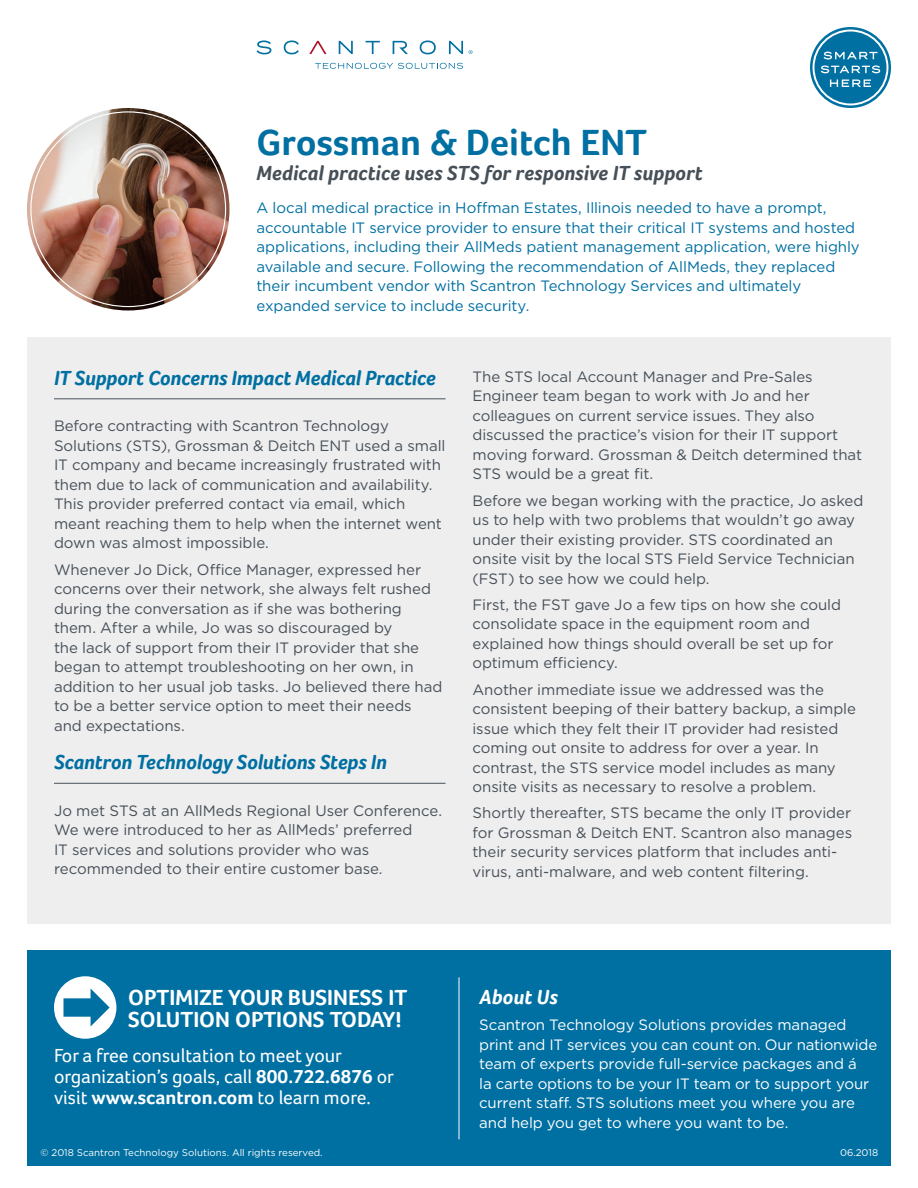
<style>
.page{position:relative;width:918px;height:1188px;background:#fff}
.page>*{position:absolute;margin:0;border:0;box-sizing:border-box;transform-origin:0 0}
.t1{font:700 37.5px "Foco";color:#006fa1}
.t2{font:700 22.5px/22.5px "Foco";color:#fff}
.t3{font:italic 700 21px "Foco";letter-spacing:-.01em;color:#006fa1}
.t4{font:italic 700 21px "Foco";color:#475058}
.t5{font:italic 700 21px "Foco";color:#fff}
.t6{font:19.5px/21px "Foco";color:#fff}
.t7{font:15px/19.5px "Gotham";letter-spacing:-.005em;color:#475058}
.t8{font:15px/19.5px "Gotham";letter-spacing:-.005em;color:#006fa1}
.t9{font:15px/19.5px "Gotham";letter-spacing:-.01em;color:#fff}
.t10{font:9.75px "Gotham";color:#fff}
.s1{font-weight:700}
</style>
<div class="page">
<div style="left:27px;top:338px;width:864px;height:586px;background:#eeeeef"></div>
<div style="left:27px;top:950px;width:864px;height:216px;background:#006fa1"></div>
<svg style="left:54px;top:976px;width:62px;height:63px"></svg>
<hr style="left:459px;top:977px;width:1px;height:162px;background:#fff">
<svg style="left:810px;top:27px;width:81px;height:81px"></svg>
<svg style="left:257px;top:40px;width:206px;height:14px"></svg>
<svg style="left:315px;top:63px;width:148px;height:6px"></svg>
<svg style="left:469px;top:50px;width:3px;height:4px"></svg>
<hr style="left:54px;top:398px;width:392px;height:1px;background:#475058">
<hr style="left:54px;top:783px;width:392px;height:1px;background:#475058">
<img style="left:27px;top:108px;width:203px;height:202px;border-radius:101px">
<h1 class="t1" style="left:256px;top:120px;width:392px">Grossman &amp; Deitch ENT</h1>
<h3 class="t4" style="left:256px;top:161px;width:448px">Medical practice uses STS for responsive IT support</h3>
<p class="t8" style="left:256px;top:198px;width:605px">A local medical practice in Hoffman Estates, Illinois needed to have a prompt, accountable IT service provider to ensure that their critical IT systems and hosted applications, including their AllMeds patient management application, were highly available and secure. Following the recommendation of AllMeds, they replaced their incumbent vendor with Scantron Technology Services and ultimately expanded service to include security.</p>
<h3 class="t3" style="left:54px;top:365px;width:384px">IT Support Concerns Impact Medical Practice</h3>
<p class="t7" style="left:54px;top:416px;width:393px">Before contracting with Scantron Technology Solutions (STS), Grossman &amp; Deitch ENT used a small IT company and became increasingly frustrated with them due to lack of communication and availability.<br>This provider preferred contact via email, which meant reaching them to help when the internet went down was almost impossible.</p>
<p class="t7" style="left:54px;top:559px;width:390px">Whenever Jo Dick, Office Manager, expressed her concerns over their network, she always felt rushed during the conversation as if she was bothering them. After a while, Jo was so discouraged by<br>the lack of support from their IT provider that she began to attempt troubleshooting on her own, in addition to her usual job tasks. Jo believed there had to be a better service option to meet their needs and expectations.</p>
<h3 class="t3" style="left:54px;top:750px;width:334px">Scantron Technology Solutions Steps In</h3>
<p class="t7" style="left:54px;top:801px;width:390px">Jo met STS at an AllMeds Regional User Conference.<br>We were introduced to her as AllMeds’ preferred<br>IT services and solutions provider who was recommended to their entire customer base.</p>
<p class="t7" style="left:472px;top:367px;width:391px">The STS local Account Manager and Pre-Sales Engineer team began to work with Jo and her colleagues on current service issues. They also discussed the practice’s vision for their IT support moving forward. Grossman &amp; Deitch determined that STS would be a great fit.</p>
<p class="t7" style="left:472px;top:490px;width:392px">Before we began working with the practice, Jo asked us to help with two problems that wouldn’t go away under their existing provider. STS coordinated an onsite visit by the local STS Field Service Technician (FST) to see how we could help.</p>
<p class="t7" style="left:472px;top:595px;width:370px">First, the FST gave Jo a few tips on how she could consolidate space in the equipment room and explained how things should overall be set up for optimum efficiency.</p>
<p class="t7" style="left:472px;top:679px;width:385px">Another immediate issue we addressed was the consistent beeping of their battery backup, a simple issue which they felt their IT provider had resisted coming out onsite to address for over a year. In contrast, the STS service model includes as many onsite visits as necessary to resolve a problem.</p>
<p class="t7" style="left:472px;top:803px;width:381px">Shortly thereafter, STS became the only IT provider for Grossman &amp; Deitch ENT. Scantron also manages their security services platform that includes anti&shy;virus, anti-malware, and web content filtering.</p>
<h2 class="t2" style="left:128px;top:986px;width:280px">OPTIMIZE YOUR BUSINESS IT<br>SOLUTION OPTIONS TODAY!</h2>
<h3 class="t6" style="left:54px;top:1045px;width:342px">For a free consultation to meet your organization’s goals, call <span class="s1">800.722.6876</span> or visit <span class="s1">www.scantron.com</span> to learn more.</h3>
<h3 class="t5" style="left:479px;top:985px;width:80px">About Us</h3>
<p class="t9" style="left:479px;top:1015px;width:400px">Scantron Technology Solutions provides managed print and IT services you can count on. Our nationwide team of experts provide full-service packages and á<br>la carte options to be your IT team or to support your current staff. STS solutions meet you where you are and help you get to where you want to be.</p>
<p class="t10" style="left:40px;top:1146px;width:284px">© 2018 Scantron Technology Solutions. All rights reserved.</p>
<p class="t10" style="left:840px;top:1146px;width:40px">06.2018</p>
</div>
